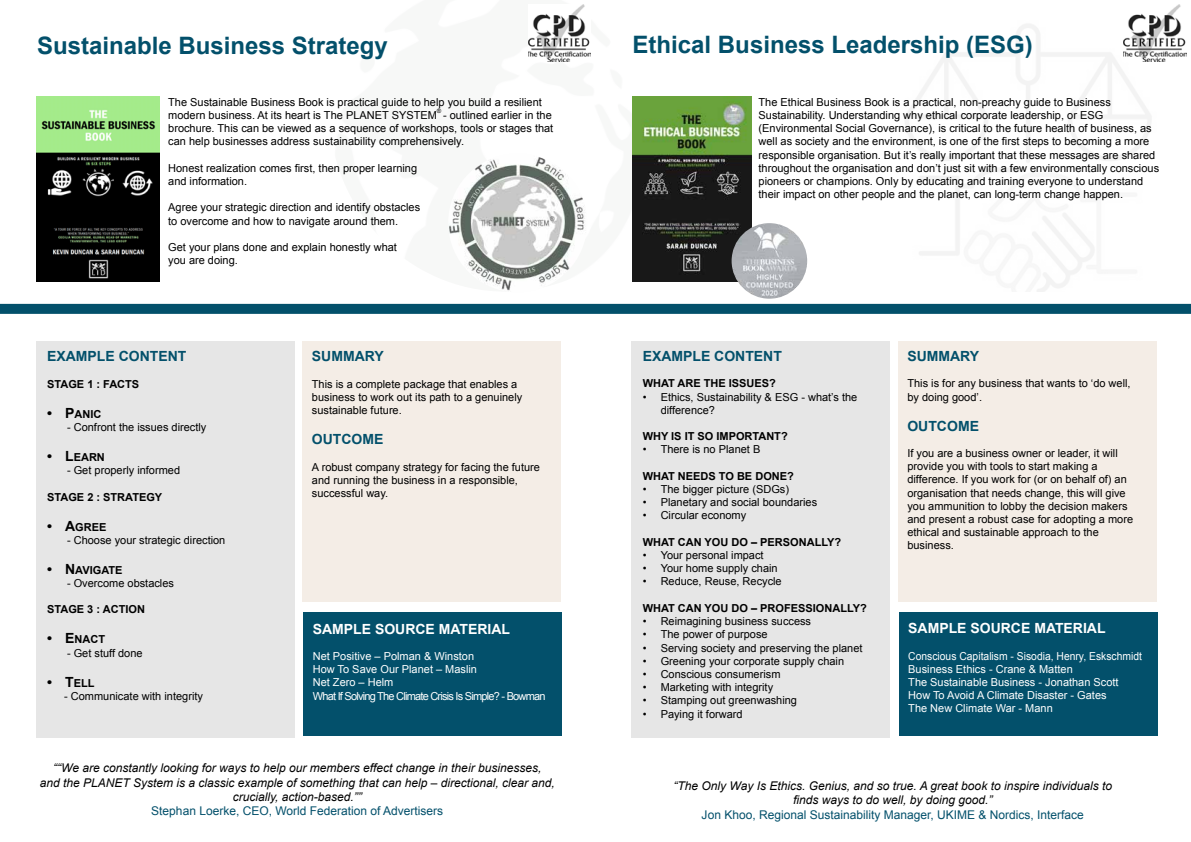
<style>
.page{position:relative;width:1191px;height:842px;background:#fff}
.page>*{position:absolute;margin:0;border:0;box-sizing:border-box;transform-origin:0 0}
.t1{font:700 24px "Arial";color:#03506b}
.t2{font:700 14px "Arial";color:#03506b}
.t3{font:700 14px "Arial";color:#fff}
.t4{font:italic 12px/14.4px "Arial";color:#000;text-align:center}
.t5{font:12px "Arial";color:#03506b}
.t6{font:11px/13.2px "Arial";color:#000}
.t7{font:700 11px "Arial";color:#000}
.t8{font:11px/13.2px "Arial";color:#fff;scale:.94 1}
.t9{font:11px/13.2px "Arial";color:#fff}
.t10{font:6px "Arial";color:#000}
.s1{font-size:14px}
</style>
<div class="page">
<div style="left:303px;top:613px;width:258px;height:123px;background:#03506b"></div>
<div style="left:303px;top:341px;width:258px;height:261px;background:#f4ede6"></div>
<div style="left:36px;top:341px;width:259px;height:396px;background:#e6e6e6"></div>
<img style="left:36px;top:97px;width:123px;height:184px">
<img style="left:528px;top:5px;width:62px;height:57px">
<div style="left:0;top:304px;width:1191px;height:10px;background:#03506b"></div>
<div style="left:899px;top:612px;width:258px;height:124px;background:#03506b"></div>
<div style="left:898px;top:341px;width:258px;height:261px;background:#f4ede6"></div>
<div style="left:631px;top:341px;width:259px;height:396px;background:#e6e6e6"></div>
<img style="left:632px;top:97px;width:119px;height:184px">
<img style="left:905px;top:24px;width:282px;height:268px">
<img style="left:1123px;top:4px;width:63px;height:57px">
<img style="left:731px;top:223px;width:76px;height:76px;border-radius:38px">
<img style="left:449px;top:157px;width:136px;height:134px">
<h1 class="t1" style="left:37px;top:30px;width:352px">Sustainable Business Strategy</h1>
<p class="t6" style="left:168px;top:95px;width:375px">The Sustainable Business Book is practical guide to help you build a resilient modern business. At its heart is The PLANET SYSTEM</p>
<p class="t10" style="left:437px;top:107px;width:6px">®</p>
<p class="t6" style="left:168px;top:109px;width:386px;text-indent:275px">- outlined earlier in the brochure. This can be viewed as a sequence of workshops, tools or stages that can help businesses address sustainability comprehensively.</p>
<p class="t6" style="left:168px;top:161px;width:250px">Honest realization comes first, then proper learning and information.</p>
<p class="t6" style="left:168px;top:201px;width:253px">Agree your strategic direction and identify obstacles to overcome and how to navigate around them.</p>
<p class="t6" style="left:168px;top:241px;width:230px">Get your plans done and explain honestly what you are doing.</p>
<p class="t2" style="left:47px;top:347px;width:141px">EXAMPLE CONTENT</p>
<p class="t7" style="left:47px;top:377px;width:94px">STAGE 1 : FACTS</p>
<p class="t7" style="left:47px;top:407px;width:56px"><span class="s1">• P</span>ANIC</p>
<p class="t6" style="left:67px;top:421px;width:141px">- Confront the issues directly</p>
<p class="t7" style="left:47px;top:450px;width:59px"><span class="s1">• L</span>EARN</p>
<p class="t6" style="left:67px;top:464px;width:115px">- Get properly informed</p>
<p class="t7" style="left:47px;top:489px;width:117px">STAGE 2 : STRATEGY</p>
<p class="t7" style="left:47px;top:519px;width:61px"><span class="s1">• A</span>GREE</p>
<p class="t6" style="left:67px;top:533px;width:160px">- Choose your strategic direction</p>
<p class="t7" style="left:47px;top:563px;width:77px"><span class="s1">• N</span>AVIGATE</p>
<p class="t6" style="left:67px;top:577px;width:108px">- Overcome obstacles</p>
<p class="t7" style="left:47px;top:602px;width:99px">STAGE 3 : ACTION</p>
<p class="t7" style="left:47px;top:632px;width:59px"><span class="s1">• E</span>NACT</p>
<p class="t6" style="left:67px;top:646px;width:77px">- Get stuff done</p>
<p class="t7" style="left:47px;top:675px;width:49px"><span class="s1">• T</span>ELL</p>
<p class="t6" style="left:64px;top:689px;width:140px">- Communicate with integrity</p>
<p class="t2" style="left:312px;top:347px;width:73px">SUMMARY</p>
<p class="t6" style="left:312px;top:377px;width:212px">This is a complete package that enables a business to work out its path to a genuinely sustainable future.</p>
<p class="t2" style="left:312px;top:430px;width:73px">OUTCOME</p>
<p class="t6" style="left:312px;top:460px;width:230px">A robust company strategy for facing the future and running the business in a responsible, successful way.</p>
<p class="t3" style="left:313px;top:619px;width:199px">SAMPLE SOURCE MATERIAL</p>
<p class="t9" style="left:313px;top:650px;width:234px">Net Positive – Polman &amp; Winston<br>How To Save Our Planet – Maslin<br>Net Zero – Helm<br>What If Solving The Climate Crisis Is Simple? - Bowman</p>
<p class="t4" style="left:40px;top:761px;width:516px">““We are constantly looking for ways to help our members effect change in their businesses,<br>and the PLANET System is a classic example of something that can help – directional, clear and, crucially, action-based.””</p>
<p class="t5" style="left:151px;top:803px;width:293px">Stephan Loerke, CEO, World Federation of Advertisers</p>
<h1 class="t1" style="left:632px;top:29px;width:402px">Ethical Business Leadership (ESG)</h1>
<p class="t6" style="left:758px;top:95px;width:402px">The Ethical Business Book is a practical, non-preachy guide to Business Sustainability. Understanding why ethical corporate leadership, or ESG (Environmental Social Governance), is critical to the future health of business, as well as society and the environment, is one of the first steps to becoming a more responsible organisation. But it’s really important that these messages are shared throughout the organisation and don’t just sit with a few environmentally conscious pioneers or champions. Only by educating and training everyone to understand their impact on other people and the planet, can long-term change happen.</p>
<p class="t2" style="left:642px;top:347px;width:141px">EXAMPLE CONTENT</p>
<p class="t7" style="left:642px;top:376px;width:135px">WHAT ARE THE ISSUES?</p>
<p class="t6" style="left:660px;top:390px;width:198px;text-indent:-18px">• Ethics, Sustainability &amp; ESG - what’s the difference?</p>
<p class="t7" style="left:642px;top:429px;width:147px">WHY IS IT SO IMPORTANT?</p>
<p class="t6" style="left:642px;top:443px;width:119px">• There is no Planet B</p>
<p class="t7" style="left:642px;top:469px;width:153px">WHAT NEEDS TO BE DONE?</p>
<p class="t6" style="left:642px;top:483px;width:148px">• The bigger picture (SDGs)</p>
<p class="t6" style="left:642px;top:496px;width:176px">• Planetary and social boundaries</p>
<p class="t6" style="left:642px;top:509px;width:105px">• Circular economy</p>
<p class="t7" style="left:642px;top:535px;width:200px">WHAT CAN YOU DO – PERSONALLY?</p>
<p class="t6" style="left:642px;top:549px;width:122px">• Your personal impact</p>
<p class="t6" style="left:642px;top:562px;width:136px">• Your home supply chain</p>
<p class="t6" style="left:642px;top:575px;width:141px">• Reduce, Reuse, Recycle</p>
<p class="t7" style="left:642px;top:601px;width:226px">WHAT CAN YOU DO – PROFESSIONALLY?</p>
<p class="t6" style="left:642px;top:615px;width:170px">• Reimagining business success</p>
<p class="t6" style="left:642px;top:628px;width:126px">• The power of purpose</p>
<p class="t6" style="left:642px;top:641px;width:221px">• Serving society and preserving the planet</p>
<p class="t6" style="left:642px;top:654px;width:203px">• Greening your corporate supply chain</p>
<p class="t6" style="left:642px;top:667px;width:139px">• Conscious consumerism</p>
<p class="t6" style="left:642px;top:681px;width:132px">• Marketing with integrity</p>
<p class="t6" style="left:642px;top:694px;width:156px">• Stamping out greenwashing</p>
<p class="t6" style="left:642px;top:707px;width:101px">• Paying it forward</p>
<p class="t2" style="left:907px;top:347px;width:73px">SUMMARY</p>
<p class="t6" style="left:907px;top:377px;width:225px">This is for any business that wants to ‘do well, by doing good’.</p>
<p class="t2" style="left:907px;top:416px;width:73px">OUTCOME</p>
<p class="t6" style="left:907px;top:447px;width:227px">If you are a business owner or leader, it will provide you with tools to start making a difference. If you work for (or on behalf of) an organisation that needs change, this will give you ammunition to lobby the decision makers and present a robust case for adopting a more ethical and sustainable approach to the business.</p>
<p class="t3" style="left:908px;top:619px;width:199px">SAMPLE SOURCE MATERIAL</p>
<p class="t8" style="left:908px;top:649px;width:250px">Conscious Capitalism - Sisodia, Henry, Eskschmidt Business Ethics - Crane &amp; Matten<br>The Sustainable Business - Jonathan Scott How To Avoid A Climate Disaster - Gates<br>The New Climate War - Mann</p>
<p class="t4" style="left:673px;top:778px;width:440px">“The Only Way Is Ethics. Genius, and so true. A great book to inspire individuals to finds ways to do well, by doing good.”</p>
<p class="t5" style="left:701px;top:806px;width:384px">Jon Khoo, Regional Sustainability Manager, UKIME &amp; Nordics, Interface</p>
</div>
